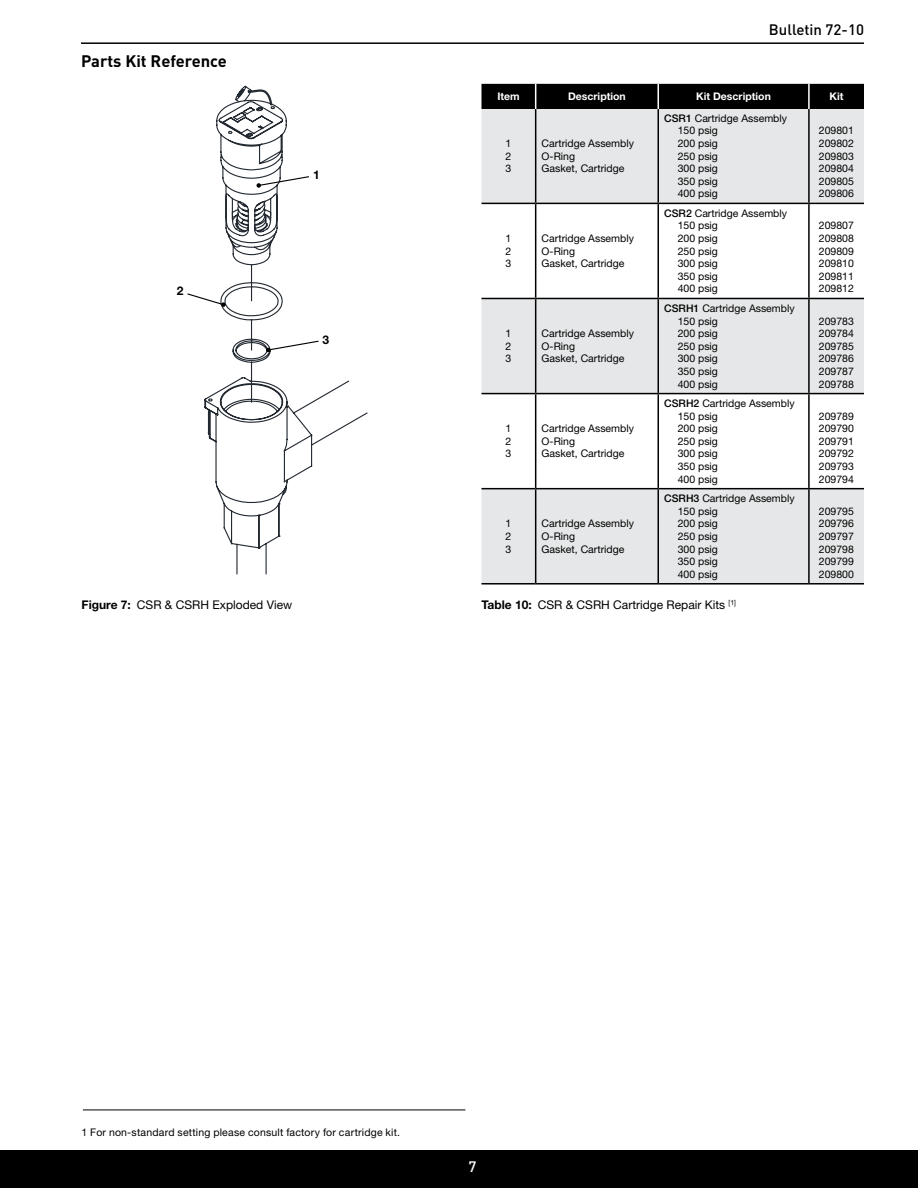
<style>
.page{position:relative;width:918px;height:1188px;background:#fff}
.page>*{position:absolute;margin:0;border:0;box-sizing:border-box;transform-origin:0 0}
.t1{font:700 16.5px "DINOT";color:#000}
.t2{font:500 15px "DINOT";color:#000}
.t3{font:500 15px "DINOT";color:#fff}
.t4{font:12px "Helvetica Neue LT Std";color:#000}
.t5{font:700 12px "Helvetica Neue LT Std";color:#000}
.t6{font:10.5px/12.6px "Helvetica Neue LT Std";color:#000;text-align:justify}
.t7{font:10.5px "Helvetica Neue LT Std";letter-spacing:.02em;color:#000}
.t8{font:700 10.5px "Helvetica Neue LT Std";color:#fff}
.s1{font-weight:700}
.s2{font-weight:500}
</style>
<div class="page">
<div style="left:0;top:1150px;width:918px;height:38px;background:#000"></div>
<hr style="left:81px;top:42px;width:783px;height:2px;background:#000">
<svg style="left:204px;top:380px;width:164px;height:194px"></svg>
<svg style="left:482px;top:109px;width:382px;height:474px;fill:#e6e7e8"></svg>
<hr style="left:482px;top:203px;width:54px;height:1px;background:#000">
<hr style="left:658px;top:203px;width:151px;height:1px;background:#000">
<hr style="left:809px;top:203px;width:55px;height:1px;background:#000">
<hr style="left:482px;top:298px;width:54px;height:1px;background:#000">
<hr style="left:658px;top:298px;width:151px;height:1px;background:#000">
<hr style="left:809px;top:298px;width:55px;height:1px;background:#000">
<hr style="left:482px;top:393px;width:54px;height:1px;background:#000">
<hr style="left:658px;top:393px;width:151px;height:1px;background:#000">
<hr style="left:809px;top:393px;width:55px;height:1px;background:#000">
<hr style="left:482px;top:488px;width:54px;height:1px;background:#000">
<hr style="left:658px;top:488px;width:151px;height:1px;background:#000">
<hr style="left:809px;top:488px;width:55px;height:1px;background:#000">
<hr style="left:482px;top:583px;width:54px;height:2px;background:#000">
<hr style="left:658px;top:583px;width:151px;height:2px;background:#000">
<hr style="left:809px;top:583px;width:55px;height:2px;background:#000">
<div style="left:482px;top:84px;width:382px;height:25px;background:#000"></div>
<hr style="left:808px;top:84px;width:2px;height:25px;background:#fff">
<hr style="left:808px;top:109px;width:2px;height:94px;background:#000">
<hr style="left:808px;top:204px;width:2px;height:94px;background:#000">
<hr style="left:808px;top:299px;width:2px;height:94px;background:#000">
<hr style="left:808px;top:394px;width:2px;height:94px;background:#000">
<hr style="left:808px;top:489px;width:2px;height:94px;background:#000">
<hr style="left:535px;top:109px;width:1px;height:94px;background:#000">
<hr style="left:658px;top:109px;width:1px;height:94px;background:#000">
<hr style="left:536px;top:203px;width:122px;height:1px;background:#000">
<hr style="left:535px;top:204px;width:1px;height:94px;background:#000">
<hr style="left:658px;top:204px;width:1px;height:94px;background:#000">
<hr style="left:536px;top:298px;width:122px;height:1px;background:#000">
<hr style="left:535px;top:299px;width:1px;height:94px;background:#000">
<hr style="left:658px;top:299px;width:1px;height:94px;background:#000">
<hr style="left:536px;top:393px;width:122px;height:1px;background:#000">
<hr style="left:535px;top:394px;width:1px;height:94px;background:#000">
<hr style="left:658px;top:394px;width:1px;height:94px;background:#000">
<hr style="left:536px;top:488px;width:122px;height:1px;background:#000">
<hr style="left:535px;top:489px;width:1px;height:94px;background:#000">
<hr style="left:658px;top:489px;width:1px;height:94px;background:#000">
<hr style="left:536px;top:583px;width:122px;height:2px;background:#000">
<hr style="left:83px;top:1110px;width:382px;height:1px;background:#000">
<svg style="left:187px;top:86px;width:133px;height:317px"></svg>
<h1 class="t1" style="left:81px;top:49px;width:147px">Parts Kit Reference</h1>
<p class="t5" style="left:177px;top:284px;width:8px">2</p>
<p class="t5" style="left:313px;top:167px;width:8px">1</p>
<p class="t5" style="left:323px;top:332px;width:8px">3</p>
<p class="t4" style="left:82px;top:598px;width:212px"><span class="s1">Figure 7:</span> CSR &amp; CSRH Exploded View</p>
<h2 class="t2" style="left:769px;top:19px;width:97px">Bulletin 72-10</h2>
<p class="t8" style="left:497px;top:90px;width:24px">Item</p>
<p class="t8" style="left:568px;top:90px;width:59px">Description</p>
<p class="t8" style="left:696px;top:90px;width:76px">Kit Description</p>
<p class="t8" style="left:829px;top:90px;width:15px">Kit</p>
<p class="t6" style="left:506px;top:137px;width:7px">1<br>2<br>3</p>
<p class="t6" style="left:542px;top:137px;width:94px;text-align:left">Cartridge Assembly<br>O-Ring<br>Gasket, Cartridge</p>
<p class="t6" style="left:678px;top:112px;width:111px;text-align:left;text-indent:-14px"><span class="s2">CSR1</span> Cartridge Assembly<br>150 psig<br>200 psig<br>250 psig<br>300 psig<br>350 psig<br>400 psig</p>
<p class="t6" style="left:819px;top:124px;width:37px">209801<br>209802<br>209803<br>209804<br>209805<br>209806</p>
<p class="t6" style="left:506px;top:232px;width:7px">1<br>2<br>3</p>
<p class="t6" style="left:542px;top:232px;width:94px;text-align:left">Cartridge Assembly<br>O-Ring<br>Gasket, Cartridge</p>
<p class="t6" style="left:506px;top:327px;width:7px">1<br>2<br>3</p>
<p class="t6" style="left:542px;top:327px;width:94px;text-align:left">Cartridge Assembly<br>O-Ring<br>Gasket, Cartridge</p>
<p class="t6" style="left:506px;top:422px;width:7px">1<br>2<br>3</p>
<p class="t6" style="left:542px;top:422px;width:94px;text-align:left">Cartridge Assembly<br>O-Ring<br>Gasket, Cartridge</p>
<p class="t6" style="left:506px;top:517px;width:7px">1<br>2<br>3</p>
<p class="t6" style="left:542px;top:517px;width:94px;text-align:left">Cartridge Assembly<br>O-Ring<br>Gasket, Cartridge</p>
<p class="t6" style="left:678px;top:207px;width:111px;text-align:left;text-indent:-14px"><span class="s2">CSR2</span> Cartridge Assembly<br>150 psig<br>200 psig<br>250 psig<br>300 psig<br>350 psig<br>400 psig</p>
<p class="t6" style="left:678px;top:302px;width:118px;text-align:left;text-indent:-14px"><span class="s2">CSRH1</span> Cartridge Assembly<br>150 psig<br>200 psig<br>250 psig<br>300 psig<br>350 psig<br>400 psig</p>
<p class="t6" style="left:678px;top:397px;width:118px;text-align:left;text-indent:-14px"><span class="s2">CSRH2</span> Cartridge Assembly<br>150 psig<br>200 psig<br>250 psig<br>300 psig<br>350 psig<br>400 psig</p>
<p class="t6" style="left:678px;top:492px;width:118px;text-align:left;text-indent:-14px"><span class="s2">CSRH3</span> Cartridge Assembly<br>150 psig<br>200 psig<br>250 psig<br>300 psig<br>350 psig<br>400 psig</p>
<p class="t4" style="left:482px;top:598px;width:256px"><span class="s1">Table 10:</span> CSR &amp; CSRH Cartridge Repair Kits <sup>[1]</sup></p>
<p class="t6" style="left:819px;top:219px;width:37px">209807<br>209808<br>209809<br>209810<br>209811<br>209812</p>
<p class="t6" style="left:819px;top:314px;width:37px">209783<br>209784<br>209785<br>209786<br>209787<br>209788</p>
<p class="t6" style="left:819px;top:410px;width:37px">209789<br>209790<br>209791<br>209792<br>209793<br>209794</p>
<p class="t6" style="left:819px;top:505px;width:37px">209795<br>209796<br>209797<br>209798<br>209799<br>209800</p>
<p class="t7" style="left:82px;top:1126px;width:320px">1 For non-standard setting please consult factory for cartridge kit.</p>
<h2 class="t3" style="left:469px;top:1157px;width:9px">7</h2>
</div>
